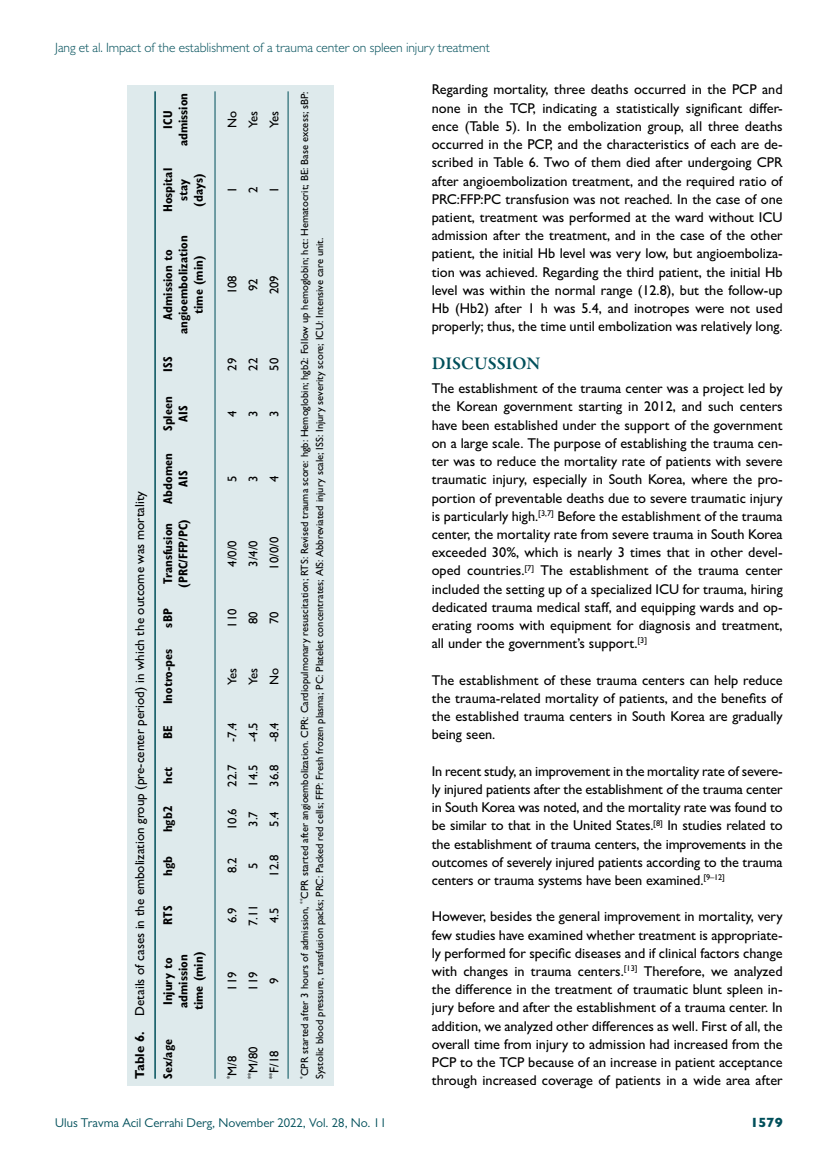
<style>
.page{position:relative;width:838px;height:1170px;background:#fff}
.page>*{position:absolute;margin:0;border:0;box-sizing:border-box;transform-origin:0 0}
.t1{font:600 18px "Garamond Premr Pro";color:#004f5a}
.t2{font:500 14.25px/18.1px "Gill Sans MT Pro";color:#000;text-align:justify}
.t3{font:300 13.5px "Gill Sans MT Pro";letter-spacing:-.005em;color:#004f5a}
.t4{font:800 13.5px "Gill Sans MT Pro";color:#004f5a}
.t5{font:500 13.05px "Gill Sans MT Pro";color:#000}
.t6{font:700 condensed 12.75px "Gill Sans MT Pro";color:#000}
.t7{font:500 12.75px "Gill Sans MT Pro";color:#000}
.t8{font:12.75px "Gill Sans MT Pro";color:#004f5a}
.t9{font:500 10.5px/15px "Gill Sans MT Pro";color:#000}
.s1{font-weight:700}
</style>
<div class="page">
<div style="left:128px;top:85px;width:206px;height:1000px;background:#deeaec"></div>
<hr style="left:154px;top:91px;width:2px;height:987px;background:#004f5a">
<hr style="left:215px;top:91px;width:1px;height:987px;background:#004f5a">
<hr style="left:288px;top:91px;width:1px;height:987px;background:#004f5a">
<p class="t3" style="left:55px;top:39px;width:436px">Jang et al. Impact of the establishment of a trauma center on spleen injury treatment</p>
<p class="t2" style="left:432px;top:80px;width:352px">Regarding mortality, three deaths occurred in the PCP and none in the TCP, indicating a statistically significant differ&shy;ence (Table 5). In the embolization group, all three deaths occurred in the PCP, and the characteristics of each are de&shy;scribed in Table 6. Two of them died after undergoing CPR after angioembolization treatment, and the required ratio of PRC:FFP:PC transfusion was not reached. In the case of one patient, treatment was performed at the ward without ICU admission after the treatment, and in the case of the other patient, the initial Hb level was very low, but angioemboliza&shy;tion was achieved. Regarding the third patient, the initial Hb level was within the normal range (12.8), but the follow-up Hb (Hb2) after 1 h was 5.4, and inotropes were not used properly; thus, the time until embolization was relatively long.</p>
<p class="t1" style="left:432px;top:352px;width:110px">DISCUSSION</p>
<p class="t2" style="left:432px;top:379px;width:352px">The establishment of the trauma center was a project led by the Korean government starting in 2012, and such centers have been established under the support of the government on a large scale. The purpose of establishing the trauma cen&shy;ter was to reduce the mortality rate of patients with severe traumatic injury, especially in South Korea, where the pro&shy;portion of preventable deaths due to severe traumatic injury is particularly high.<sup>[3,7]</sup> Before the establishment of the trauma center, the mortality rate from severe trauma in South Korea exceeded 30%, which is nearly 3 times that in other devel&shy;oped countries.<sup>[7]</sup> The establishment of the trauma center included the setting up of a specialized ICU for trauma, hiring dedicated trauma medical staff, and equipping wards and op&shy;erating rooms with equipment for diagnosis and treatment, all under the government’s support.<sup>[3]</sup></p>
<p class="t2" style="left:432px;top:670px;width:352px">The establishment of these trauma centers can help reduce the trauma-related mortality of patients, and the benefits of the established trauma centers in South Korea are gradually being seen.</p>
<p class="t2" style="left:432px;top:761px;width:352px">In recent study, an improvement in the mortality rate of severe&shy;ly injured patients after the establishment of the trauma center in South Korea was noted, and the mortality rate was found to be similar to that in the United States.<sup>[8]</sup> In studies related to the establishment of trauma centers, the improvements in the outcomes of severely injured patients according to the trauma centers or trauma systems have been examined.<sup>[9–12]</sup></p>
<p class="t2" style="left:432px;top:907px;width:352px">However, besides the general improvement in mortality, very few studies have examined whether treatment is appropriate&shy;ly performed for specific diseases and if clinical factors change with changes in trauma centers.<sup>[13]</sup> Therefore, we analyzed the difference in the treatment of traumatic blunt spleen in&shy;jury before and after the establishment of a trauma center. In addition, we analyzed other differences as well. First of all, the overall time from injury to admission had increased from the PCP to the TCP because of an increase in patient acceptance through increased coverage of patients in a wide area after</p>
<p class="t9" style="left:297px;top:1078px;width:988px;rotate:-90deg"><sup>*</sup>CPR started after 3 hours of admission, <sup>**</sup>CPR started after angioembolization. CPR: Cardiopulmonary resuscitation; RTS: Revised trauma score: hgb: Hemoglobin; hgb2: Follow up hemoglobin; hct: Hematocrit; BE: Base excess; sBP:<br>Systolic blood pressure, transfusion packs; PRC: Packed red cells; FFP: Fresh frozen plasma; PC: Platelet concentrates; AIS: Abbreviated injury scale; ISS: Injury severity score; ICU: Intensive care unit.</p>
<p class="t8" style="left:55px;top:1115px;width:332px">Ulus Travma Acil Cerrahi Derg, November 2022, Vol. 28, No. 11</p>
<p class="t4" style="left:750px;top:1114px;width:34px">1579</p>
<p class="t6" style="left:176px;top:146px;width:55px;rotate:-90deg">admission</p>
<p class="t6" style="left:160px;top:129px;width:19px;rotate:-90deg">ICU</p>
<p class="t7" style="left:225px;top:128px;width:18px;rotate:-90deg">No</p>
<p class="t7" style="left:246px;top:128px;width:18px;rotate:-90deg">Yes</p>
<p class="t7" style="left:267px;top:128px;width:18px;rotate:-90deg">Yes</p>
<p class="t6" style="left:160px;top:212px;width:46px;rotate:-90deg">Hospital</p>
<p class="t6" style="left:191px;top:207px;width:34px;rotate:-90deg">(days)</p>
<p class="t6" style="left:176px;top:201px;width:23px;rotate:-90deg">stay</p>
<p class="t7" style="left:246px;top:193px;width:8px;rotate:-90deg">2</p>
<p class="t7" style="left:267px;top:193px;width:8px;rotate:-90deg">1</p>
<p class="t7" style="left:225px;top:193px;width:8px;rotate:-90deg">1</p>
<p class="t6" style="left:176px;top:334px;width:100px;rotate:-90deg">angioembolization</p>
<p class="t6" style="left:160px;top:320px;width:72px;rotate:-90deg">Admission to</p>
<p class="t6" style="left:191px;top:314px;width:60px;rotate:-90deg">time (min)</p>
<p class="t7" style="left:225px;top:294px;width:21px;rotate:-90deg">108</p>
<p class="t7" style="left:267px;top:294px;width:21px;rotate:-90deg">209</p>
<p class="t7" style="left:246px;top:291px;width:14px;rotate:-90deg">92</p>
<p class="t6" style="left:160px;top:372px;width:17px;rotate:-90deg">ISS</p>
<p class="t7" style="left:267px;top:370px;width:14px;rotate:-90deg">50</p>
<p class="t7" style="left:246px;top:370px;width:14px;rotate:-90deg">22</p>
<p class="t7" style="left:225px;top:370px;width:14px;rotate:-90deg">29</p>
<p class="t6" style="left:160px;top:431px;width:36px;rotate:-90deg">Spleen</p>
<p class="t6" style="left:176px;top:422px;width:18px;rotate:-90deg">AIS</p>
<p class="t7" style="left:225px;top:417px;width:8px;rotate:-90deg">4</p>
<p class="t7" style="left:246px;top:417px;width:8px;rotate:-90deg">3</p>
<p class="t7" style="left:267px;top:417px;width:8px;rotate:-90deg">3</p>
<p class="t6" style="left:160px;top:503px;width:52px;rotate:-90deg">Abdomen</p>
<p class="t6" style="left:176px;top:486px;width:18px;rotate:-90deg">AIS</p>
<p class="t7" style="left:267px;top:481px;width:8px;rotate:-90deg">4</p>
<p class="t7" style="left:225px;top:481px;width:8px;rotate:-90deg">5</p>
<p class="t7" style="left:246px;top:481px;width:8px;rotate:-90deg">3</p>
<p class="t5" style="left:132px;top:1078px;width:589px;rotate:-90deg"><span class="s1">Table 6.</span> Details of cases in the embolization group (pre-center period) in which the outcome was mortality</p>
<p class="t6" style="left:176px;top:587px;width:70px;rotate:-90deg">(PRC/FFP/PC)</p>
<p class="t6" style="left:160px;top:584px;width:62px;rotate:-90deg">Transfusion</p>
<p class="t7" style="left:267px;top:569px;width:34px;rotate:-90deg">10/0/0</p>
<p class="t7" style="left:246px;top:566px;width:28px;rotate:-90deg">3/4/0</p>
<p class="t7" style="left:225px;top:566px;width:28px;rotate:-90deg">4/0/0</p>
<p class="t6" style="left:160px;top:627px;width:21px;rotate:-90deg">sBP</p>
<p class="t7" style="left:225px;top:627px;width:21px;rotate:-90deg">110</p>
<p class="t7" style="left:246px;top:624px;width:14px;rotate:-90deg">80</p>
<p class="t7" style="left:267px;top:624px;width:14px;rotate:-90deg">70</p>
<p class="t6" style="left:160px;top:704px;width:57px;rotate:-90deg">Inotro-pes</p>
<p class="t7" style="left:267px;top:685px;width:18px;rotate:-90deg">No</p>
<p class="t7" style="left:246px;top:685px;width:18px;rotate:-90deg">Yes</p>
<p class="t7" style="left:225px;top:685px;width:18px;rotate:-90deg">Yes</p>
<p class="t7" style="left:267px;top:741px;width:21px;rotate:-90deg">-8.4</p>
<p class="t7" style="left:225px;top:741px;width:21px;rotate:-90deg">-7.4</p>
<p class="t7" style="left:246px;top:741px;width:21px;rotate:-90deg">-4.5</p>
<p class="t6" style="left:160px;top:738px;width:15px;rotate:-90deg">BE</p>
<p class="t7" style="left:225px;top:786px;width:23px;rotate:-90deg">22.7</p>
<p class="t7" style="left:267px;top:786px;width:23px;rotate:-90deg">36.8</p>
<p class="t7" style="left:246px;top:786px;width:23px;rotate:-90deg">14.5</p>
<p class="t6" style="left:160px;top:784px;width:19px;rotate:-90deg">hct</p>
<p class="t6" style="left:160px;top:832px;width:28px;rotate:-90deg">hgb2</p>
<p class="t7" style="left:225px;top:830px;width:23px;rotate:-90deg">10.6</p>
<p class="t7" style="left:246px;top:826px;width:17px;rotate:-90deg">3.7</p>
<p class="t7" style="left:267px;top:826px;width:17px;rotate:-90deg">5.4</p>
<p class="t7" style="left:267px;top:876px;width:23px;rotate:-90deg">12.8</p>
<p class="t6" style="left:160px;top:875px;width:21px;rotate:-90deg">hgb</p>
<p class="t7" style="left:225px;top:873px;width:17px;rotate:-90deg">8.2</p>
<p class="t7" style="left:246px;top:868px;width:8px;rotate:-90deg">5</p>
<p class="t6" style="left:160px;top:924px;width:20px;rotate:-90deg">RTS</p>
<p class="t7" style="left:246px;top:926px;width:23px;rotate:-90deg">7.11</p>
<p class="t7" style="left:225px;top:922px;width:17px;rotate:-90deg">6.9</p>
<p class="t7" style="left:267px;top:922px;width:17px;rotate:-90deg">4.5</p>
<p class="t6" style="left:191px;top:1010px;width:60px;rotate:-90deg">time (min)</p>
<p class="t6" style="left:176px;top:1007px;width:55px;rotate:-90deg">admission</p>
<p class="t6" style="left:160px;top:1005px;width:49px;rotate:-90deg">Injury to</p>
<p class="t7" style="left:246px;top:990px;width:21px;rotate:-90deg">119</p>
<p class="t7" style="left:225px;top:990px;width:21px;rotate:-90deg">119</p>
<p class="t7" style="left:267px;top:984px;width:8px;rotate:-90deg">9</p>
<p class="t6" style="left:160px;top:1078px;width:41px;rotate:-90deg">Sex/age</p>
<p class="t7" style="left:246px;top:1078px;width:34px;rotate:-90deg"><sup>**</sup>M/80</p>
<p class="t7" style="left:267px;top:1078px;width:30px;rotate:-90deg"><sup>**</sup>F/18</p>
<p class="t7" style="left:225px;top:1078px;width:25px;rotate:-90deg"><sup>*</sup>M/8</p>
</div>
